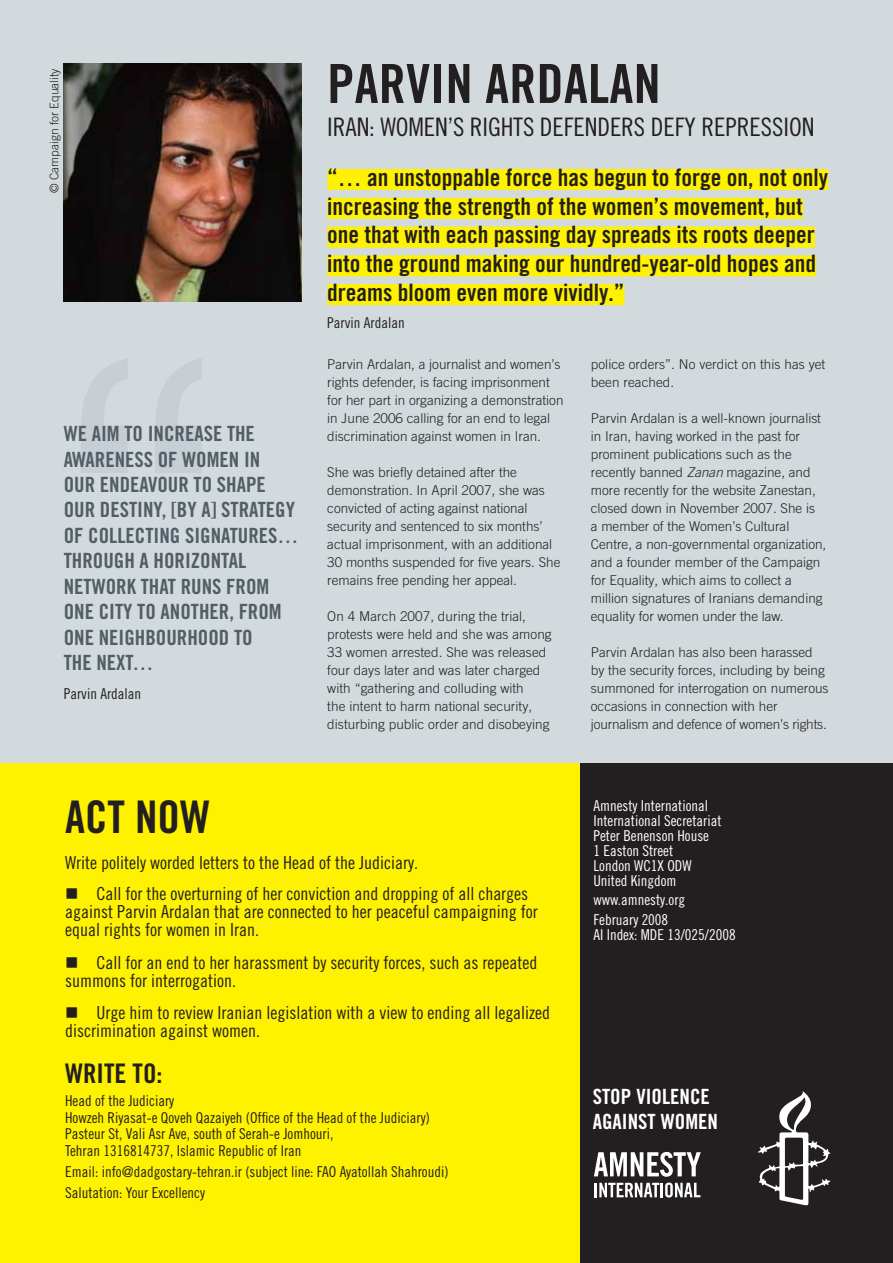
<style>
.page{position:relative;width:893px;height:1263px;background:#fff}
.page>*{position:absolute;margin:0;border:0;box-sizing:border-box;transform-origin:0 0}
.t1{font:449.85px "Helvetica";color:#c7cfd4}
.t2{font:54px "Amnesty Trade Gothic Bd Cn 20";letter-spacing:.005em;color:#231f20}
.t3{font:45px "Amnesty Trade Gothic Bd Cn 20";color:#231f20}
.t4{font:27px "Amnesty Trade Gothic Bd Cn 20";color:#231f20}
.t5{font:25.5px "Amnesty Trade Gothic Cn 18";letter-spacing:-.005em;color:#231f20}
.t6{font:24px/28.8px "Amnesty Trade Gothic Bd Cn 20";color:#231f20}
.t7{font:21px/25.5px "Amnesty Trade Gothic Bd Cn 20";color:#525e66}
.t8{font:21px/25.2px "Amnesty Trade Gothic Bd Cn 20";color:#fff}
.t9{font:18px/18px "Amnesty Trade Gothic Cn 18";color:#231f20}
.t10{font:15px/16.5px "Amnesty Trade Gothic Cn 18";color:#231f20}
.t11{font:15px/15px "Amnesty Trade Gothic Cn 18";color:#fff}
.t12{font:300 13.5px/18px "Amnesty Trade Gothic";color:#231f20}
.t13{font:300 12px "Amnesty Trade Gothic";color:#231f20}
.s1{font-style:italic}
</style>
<div class="page">
<div style="left:0;top:0;width:893px;height:850px;background:#d3dade"></div>
<img style="left:64px;top:64px;width:238px;height:237px">
<div style="left:0;top:763px;width:580px;height:500px;background:#fff200"></div>
<div style="left:580px;top:763px;width:313px;height:500px;background:#231f20"></div>
<svg style="left:759px;top:1091px;width:71px;height:114px"></svg>
<hr style="left:594px;top:1183px;width:3px;height:14px;background:#fff">
<svg style="left:599px;top:1183px;width:60px;height:14px"></svg>
<hr style="left:660px;top:1183px;width:3px;height:14px;background:#fff">
<svg style="left:665px;top:1183px;width:35px;height:15px"></svg>
<svg style="left:594px;top:1152px;width:107px;height:25px"></svg>
<div style="left:327px;top:169px;width:501px;height:21px;background:#fff200"></div>
<div style="left:327px;top:198px;width:476px;height:21px;background:#fff200"></div>
<div style="left:327px;top:227px;width:488px;height:21px;background:#fff200"></div>
<div style="left:327px;top:255px;width:489px;height:21px;background:#fff200"></div>
<div style="left:327px;top:284px;width:297px;height:21px;background:#fff200"></div>
<p class="t13" style="left:50px;top:193px;width:126px;rotate:-90deg">© Campaign for Equality</p>
<h1 class="t1" style="left:64px;top:361px;width:151px">“</h1>
<h3 class="t7" style="left:64px;top:422px;width:236px">WE AIM TO INCREASE THE<br>AWARENESS OF WOMEN IN<br>OUR ENDEAVOUR TO SHAPE<br>OUR DESTINY, [BY A] STRATEGY<br>OF COLLECTING SIGNATURES…<br>THROUGH A HORIZONTAL<br>NETWORK THAT RUNS FROM<br>ONE CITY TO ANOTHER, FROM<br>ONE NEIGHBOURHOOD TO<br>THE NEXT…</h3>
<p class="t10" style="left:64px;top:687px;width:79px">Parvin Ardalan</p>
<h2 class="t2" style="left:327px;top:64px;width:335px">PARVIN ARDALAN</h2>
<h3 class="t5" style="left:327px;top:118px;width:489px">IRAN: WOMEN’S RIGHTS DEFENDERS DEFY REPRESSION</h3>
<p class="t6" style="left:327px;top:165px;width:502px">“… an unstoppable force has begun to forge on, not only increasing the strength of the women’s movement, but one that with each passing day spreads its roots deeper into the ground making our hundred-year-old hopes and dreams bloom even more vividly.”</p>
<p class="t10" style="left:327px;top:316px;width:79px">Parvin Ardalan</p>
<p class="t12" style="left:327px;top:357px;width:238px">Parvin Ardalan, a journalist and women’s rights defender, is facing imprisonment for her part in organizing a demonstration in June 2006 calling for an end to legal discrimination against women in Iran.</p>
<p class="t12" style="left:327px;top:465px;width:235px">She was briefly detained after the demonstration. In April 2007, she was convicted of acting against national security and sentenced to six months’ actual imprisonment, with an additional 30 months suspended for five years. She remains free pending her appeal.</p>
<p class="t12" style="left:327px;top:609px;width:226px">On 4 March 2007, during the trial, protests were held and she was among 33 women arrested. She was released four days later and was later charged with “gathering and colluding with<br>the intent to harm national security, disturbing public order and disobeying</p>
<p class="t12" style="left:591px;top:357px;width:236px">police orders”. No verdict on this has yet been reached.</p>
<p class="t12" style="left:591px;top:411px;width:237px">Parvin Ardalan is a well-known journalist in Iran, having worked in the past for prominent publications such as the recently banned <span class="s1">Zanan</span> magazine, and more recently for the website Zanestan, closed down in November 2007. She is<br>a member of the Women’s Cultural Centre, a non-governmental organization, and a founder member of the Campaign for Equality, which aims to collect a million signatures of Iranians demanding equality for women under the law.</p>
<p class="t12" style="left:591px;top:645px;width:239px">Parvin Ardalan has also been harassed by the security forces, including by being summoned for interrogation on numerous occasions in connection with her journalism and defence of women’s rights.</p>
<h3 class="t3" style="left:65px;top:800px;width:146px">ACT NOW</h3>
<h3 class="t9" style="left:97px;top:848px;width:433px;line-height:31.5px;text-indent:-31px">Write politely worded letters to the Head of the Judiciary.<br>Call for the overturning of her conviction and dropping of all charges</h3>
<h3 class="t9" style="left:65px;top:904px;width:474px">against Parvin Ardalan that are connected to her peaceful campaigning for equal rights for women in Iran.</h3>
<h3 class="t9" style="left:65px;top:955px;width:474px;text-indent:31px">Call for an end to her harassment by security forces, such as repeated summons for interrogation.</h3>
<h3 class="t9" style="left:65px;top:1005px;width:487px;text-indent:31px">Urge him to review Iranian legislation with a view to ending all legalized discrimination against women.</h3>
<h3 class="t4" style="left:65px;top:1063px;width:99px">WRITE TO:</h3>
<p class="t10" style="left:65px;top:1094px;width:366px">Head of the Judiciary<br>Howzeh Riyasat-e Qoveh Qazaiyeh (Office of the Head of the Judiciary)<br>Pasteur St, Vali Asr Ave, south of Serah-e Jomhouri,<br>Tehran 1316814737, Islamic Republic of Iran</p>
<p class="t10" style="left:65px;top:1162px;width:385px;line-height:21px">Email: info@dadgostary-tehran.ir (subject line: FAO Ayatollah Shahroudi)<br>Salutation: Your Excellency</p>
<p class="t11" style="left:593px;top:799px;width:130px">Amnesty International<br>International Secretariat<br>Peter Benenson House<br>1 Easton Street<br>London WC1X ODW<br>United Kingdom</p>
<p class="t11" style="left:593px;top:892px;width:93px;line-height:19.2px">www.amnesty.org<br>February 2008</p>
<p class="t11" style="left:593px;top:928px;width:144px">AI Index: MDE 13/025/2008</p>
<h3 class="t8" style="left:593px;top:1086px;width:127px">STOP VIOLENCE<br>AGAINST WOMEN</h3>
</div>
